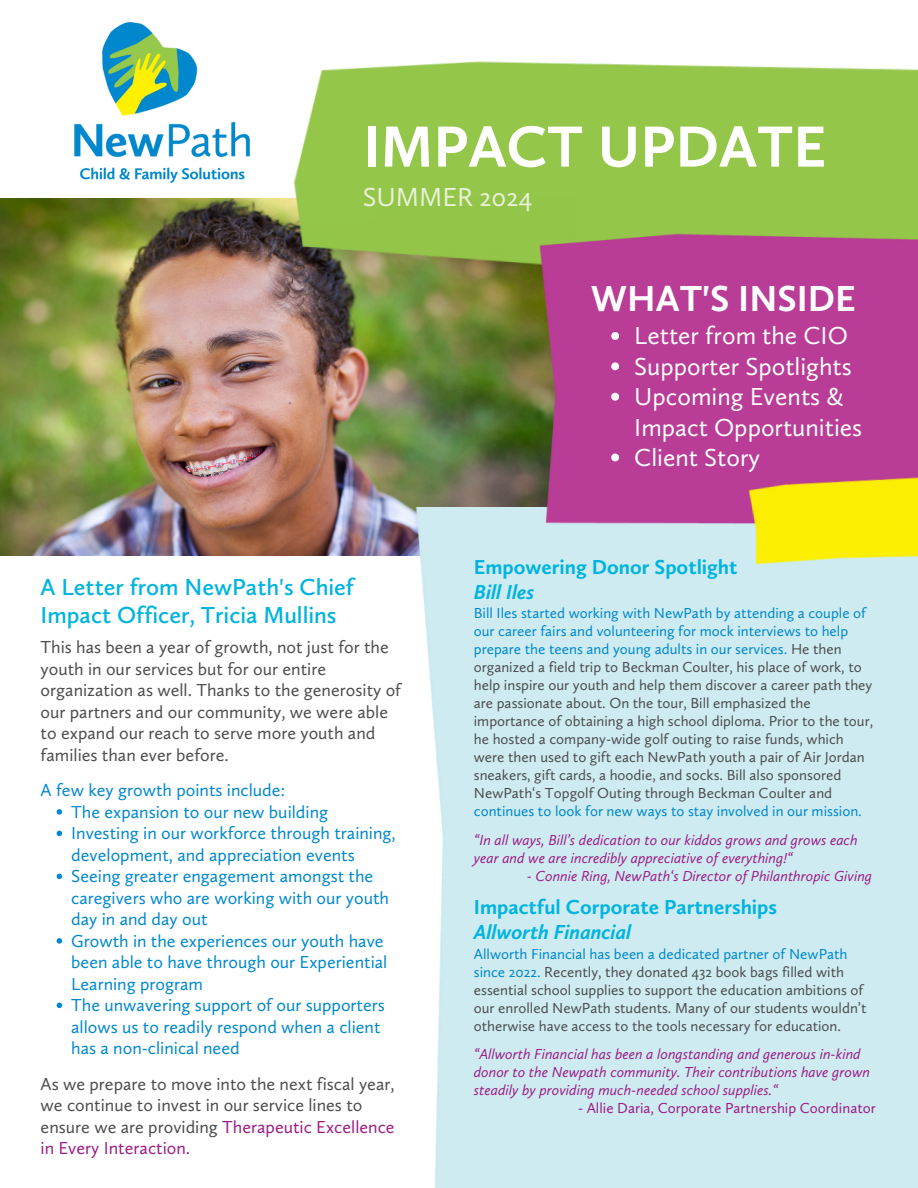
<style>
.page{position:relative;width:918px;height:1188px;background:#fff}
.page>*{position:absolute;margin:0;border:0;box-sizing:border-box;transform-origin:0 0}
.t1{font:700 60px "Calluna Sans";color:#fff}
.t2{font:700 37.5px "Calluna Sans";color:#fff}
.t3{font:27px "Calluna Sans";color:#e7f1d8}
.t4{font:25.5px/30.3px "Calluna Sans";color:#fff}
.t5{font:600 24px/28.5px "Calluna Sans";color:#00b4df}
.t6{font:700 21px "Calluna Sans";color:#00b4df}
.t7{font:italic 700 21px "Calluna Sans";color:#00b4df}
.t8{font:18px/21.5px "Calluna Sans";color:#0088ce}
.t9{font:18px/21.5px "Calluna Sans";color:#4d4d4f}
.t10{font:15px/18px "Calluna Sans";color:#4d4d4f}
.t11{font:italic 15px/18px "Calluna Sans";color:#9c1d86}
.t12{font:15px "Calluna Sans";color:#9c1d86}
.s1{color:#9c1d86}
.s2{color:#0088ce}
</style>
<div class="page">
<img style="left:0;top:199px;width:529px;height:356px">
<img style="left:379px;top:507px;width:539px;height:681px">
<img style="left:288px;top:61px;width:630px;height:239px">
<img style="left:53px;top:21px;width:219px;height:184px">
<img style="left:529px;top:231px;width:389px;height:306px">
<svg style="left:611px;top:332px;width:8px;height:8px"></svg>
<svg style="left:611px;top:362px;width:8px;height:8px"></svg>
<svg style="left:611px;top:393px;width:8px;height:8px"></svg>
<svg style="left:611px;top:454px;width:8px;height:7px"></svg>
<img style="left:744px;top:460px;width:174px;height:113px">
<svg style="left:57px;top:809px;width:5px;height:6px"></svg>
<svg style="left:57px;top:831px;width:5px;height:5px"></svg>
<svg style="left:57px;top:874px;width:5px;height:5px"></svg>
<svg style="left:57px;top:938px;width:5px;height:6px"></svg>
<svg style="left:57px;top:1003px;width:5px;height:5px"></svg>
<p class="t1" style="left:363px;top:110px;width:465px">IMPACT UPDATE</p>
<p class="t3" style="left:363px;top:181px;width:171px">SUMMER 2024</p>
<h3 class="t5" style="left:41px;top:572px;width:315px">A Letter from NewPath's Chief<br>Impact Officer, Tricia Mullins</h3>
<h5 class="t9" style="left:41px;top:636px;width:362px">This has been a year of growth, not just for the youth in our services but for our entire organization as well. Thanks to the generosity of our partners and our community, we were able to expand our reach to serve more youth and families than ever before.</h5>
<h5 class="t8" style="left:41px;top:779px;width:246px">A few key growth points include:</h5>
<p class="t8" style="left:71px;top:801px;width:258px">The expansion to our new building</p>
<p class="t8" style="left:71px;top:822px;width:326px">Investing in our workforce through training, development, and appreciation events</p>
<p class="t8" style="left:71px;top:865px;width:319px">Seeing greater engagement amongst the caregivers who are working with our youth day in and day out</p>
<p class="t8" style="left:71px;top:930px;width:318px">Growth in the experiences our youth have been able to have through our Experiential<br>Learning program</p>
<p class="t8" style="left:71px;top:994px;width:315px">The unwavering support of our supporters allows us to readily respond when a client has a non-clinical need</p>
<h5 class="t9" style="left:41px;top:1073px;width:356px">As we prepare to move into the next fiscal year, we continue to invest in our service lines to ensure we are providing <span class="s1">Therapeutic Excellence in Every Interaction.</span></h5>
<h2 class="t2" style="left:591px;top:275px;width:266px">WHAT'S INSIDE</h2>
<p class="t4" style="left:634px;top:321px;width:215px">Letter from the CIO</p>
<p class="t4" style="left:634px;top:351px;width:219px">Supporter Spotlights</p>
<p class="t4" style="left:634px;top:381px;width:230px">Upcoming Events &amp;<br>Impact Opportunities</p>
<p class="t4" style="left:634px;top:442px;width:127px">Client Story</p>
<p class="t6" style="left:474px;top:554px;width:265px">Empowering Donor Spotlight</p>
<p class="t7" style="left:474px;top:579px;width:62px">Bill Iles</p>
<p class="t10" style="left:474px;top:604px;width:401px"><span class="s2">Bill Iles started working with NewPath by attending a couple of our career fairs and volunteering for mock interviews to help prepare the teens and young adults in our services.</span> He then organized a field trip to Beckman Coulter, his place of work, to help inspire our youth and help them discover a career path they are passionate about. On the tour, Bill emphasized the importance of obtaining a high school diploma. Prior to the tour, he hosted a company-wide golf outing to raise funds, which were then used to gift each NewPath youth a pair of Air Jordan sneakers, gift cards, a hoodie, and socks. Bill also sponsored NewPath‘s Topgolf Outing through Beckman Coulter and <span class="s2">continues to look for new ways to stay involved in our mission.</span></p>
<p class="t11" style="left:474px;top:830px;width:385px">“In all ways, Bill’s dedication to our kiddos grows and grows each year and we are incredibly appreciative of everything!“</p>
<p class="t11" style="left:527px;top:866px;width:347px">- Connie Ring, NewPath‘s Director of Philanthropic Giving</p>
<p class="t6" style="left:474px;top:895px;width:305px">Impactful Corporate Partnerships</p>
<p class="t7" style="left:474px;top:919px;width:159px">Allworth Financial</p>
<p class="t10" style="left:474px;top:944px;width:394px"><span class="s2">Allworth Financial has been a dedicated partner of NewPath since 2022.</span> Recently, they donated 432 book bags filled with essential school supplies to support the education ambitions of our enrolled NewPath students. Many of our students wouldn’t otherwise have access to the tools necessary for education.</p>
<p class="t11" style="left:474px;top:1045px;width:398px">“Allworth Financial has been a longstanding and generous in-kind donor to the Newpath community. Their contributions have grown steadily by providing much-needed school supplies.“</p>
<p class="t12" style="left:578px;top:1099px;width:299px">- Allie Daria, Corporate Partnership Coordinator</p>
</div>
